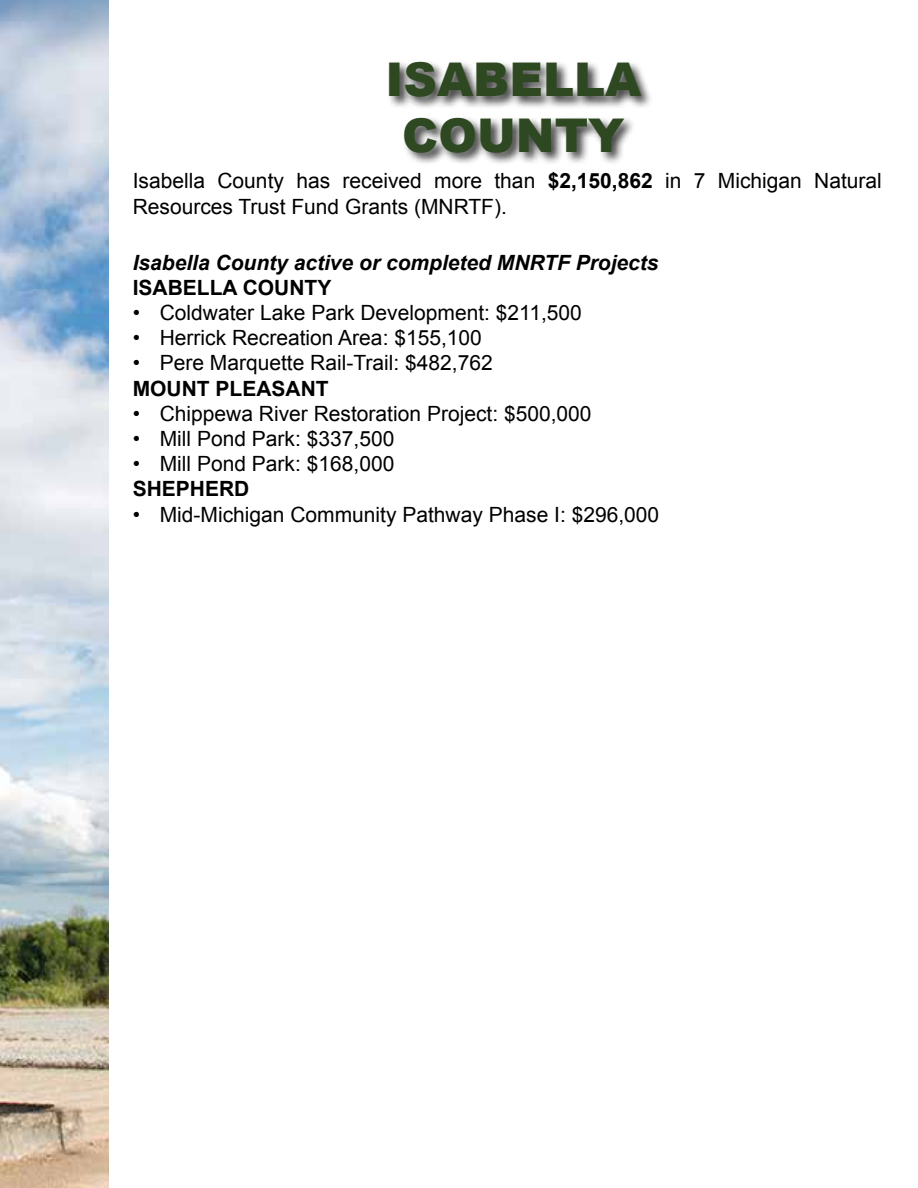
<style>
.page{position:relative;width:918px;height:1188px;background:#fff}
.page>*{position:absolute;margin:0;border:0;box-sizing:border-box;transform-origin:0 0}
.t1{font:900 46.5px/55.8px "Arial";color:#2e4822;text-align:center}
.t2{font:21px/25.2px "Arial";color:#000}
.t3{font:italic 700 21px "Arial";color:#000}
.t4{font:700 21px "Arial";color:#000}
.s1{font-weight:700}
</style>
<div class="page">
<div style="left:387px;top:60px;width:267px;height:106px;background:#000;opacity:.75"></div>
<img style="left:1px;top:0;width:108px;height:1188px">
<h1 class="t1" style="left:385px;top:50px;width:257px">ISABELLA<br>COUNTY</h1>
<p class="t2" style="left:133px;top:169px;width:751px">Isabella County has received more than <span class="s1">$2,150,862</span> in 7 Michigan Natural<br>Resources Trust Fund Grants (MNRTF).</p>
<p class="t3" style="left:133px;top:248px;width:527px">Isabella County active or completed MNRTF Projects</p>
<p class="t4" style="left:133px;top:274px;width:200px">ISABELLA COUNTY</p>
<p class="t2" style="left:133px;top:300px;width:451px">• Coldwater Lake Park Development: $211,500</p>
<p class="t2" style="left:133px;top:326px;width:351px">• Herrick Recreation Area: $155,100</p>
<p class="t2" style="left:133px;top:351px;width:362px">• Pere Marquette Rail-Trail: $482,762</p>
<p class="t4" style="left:133px;top:374px;width:197px">MOUNT PLEASANT</p>
<p class="t2" style="left:133px;top:401px;width:460px">• Chippewa River Restoration Project: $500,000</p>
<p class="t2" style="left:133px;top:426px;width:263px">• Mill Pond Park: $337,500</p>
<p class="t2" style="left:133px;top:452px;width:263px">• Mill Pond Park: $168,000</p>
<p class="t4" style="left:133px;top:475px;width:118px">SHEPHERD</p>
<p class="t2" style="left:133px;top:502px;width:528px">• Mid-Michigan Community Pathway Phase I: $296,000</p>
</div>
